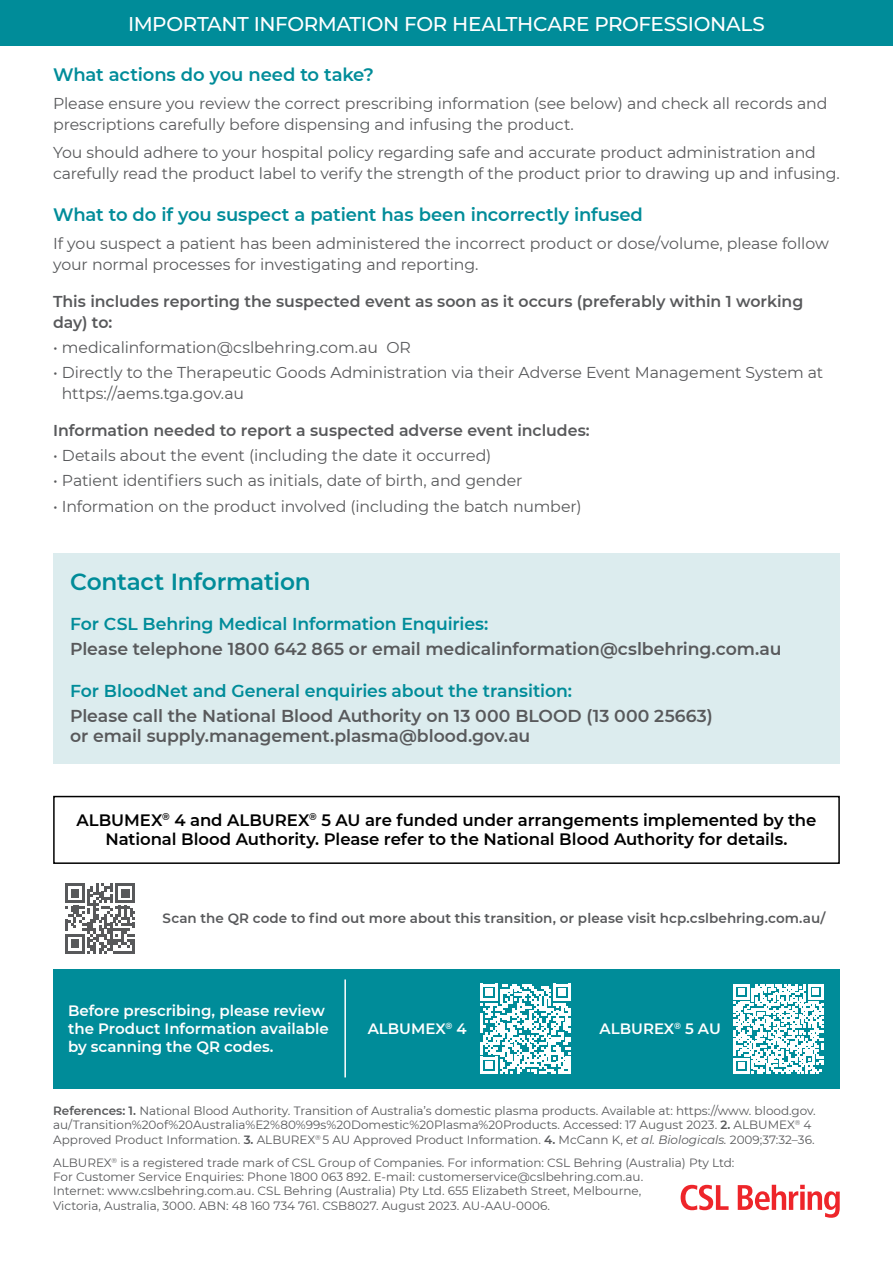
<style>
.page{position:relative;width:893px;height:1263px;background:#fff}
.page>*{position:absolute;margin:0;border:0;box-sizing:border-box;transform-origin:0 0}
.t1{font:600 23.25px "Montserrat";letter-spacing:-.01em;color:#008c99}
.t2{font:500 19.95px "Montserrat";letter-spacing:-.02em;color:#fff}
.t3{font:600 18px "Montserrat";letter-spacing:-.005em;color:#008c99}
.t4{font:600 17.25px/20.7px "Montserrat";letter-spacing:-.005em;color:#58595b}
.t5{font:600 17.25px "Montserrat";letter-spacing:-.005em;color:#008c99}
.t6{font:600 16.5px/19.5px "Montserrat";letter-spacing:-.005em;color:#000;text-align:center}
.t7{font:15.75px/21px "Montserrat";letter-spacing:-.005em;color:#58595b}
.t8{font:600 15.75px/21px "Montserrat";color:#58595b}
.t9{font:600 15px/18px "Montserrat";color:#fff}
.t10{font:600 13.5px "Montserrat";letter-spacing:.005em;color:#58595b}
.t11{font:12px/14.4px "Montserrat";color:#58595b}
.s1{font-weight:600}
.s2{font-style:italic}
</style>
<div class="page">
<div style="left:0;top:0;width:893px;height:45px;background:#008c99"></div>
<div style="left:53px;top:553px;width:787px;height:211px;background:#dcecee"></div>
<svg style="left:681px;top:1185px;width:48px;height:25px"></svg>
<svg style="left:738px;top:1185px;width:102px;height:33px"></svg>
<svg style="left:65px;top:883px;width:70px;height:70px"></svg>
<div style="left:53px;top:796px;width:787px;height:68px;border:2px solid #000"></div>
<div style="left:53px;top:969px;width:787px;height:120px;background:#008c99"></div>
<svg style="left:481px;top:984px;width:89px;height:90px"></svg>
<svg style="left:734px;top:984px;width:89px;height:89px"></svg>
<hr style="left:344px;top:979px;width:2px;height:98px;background:#fff">
<p class="t2" style="left:128px;top:11px;width:638px">IMPORTANT INFORMATION FOR HEALTHCARE PROFESSIONALS</p>
<p class="t3" style="left:53px;top:61px;width:322px">What actions do you need to take?</p>
<p class="t7" style="left:53px;top:92px;width:776px">Please ensure you review the correct prescribing information (see below) and check all records and prescriptions carefully before dispensing and infusing the product.</p>
<p class="t7" style="left:53px;top:141px;width:788px">You should adhere to your hospital policy regarding safe and accurate product administration and carefully read the product label to verify the strength of the product prior to drawing up and infusing.</p>
<p class="t3" style="left:53px;top:202px;width:591px">What to do if you suspect a patient has been incorrectly infused</p>
<p class="t7" style="left:53px;top:232px;width:777px">If you suspect a patient has been administered the incorrect product or dose/volume, please follow your normal processes for investigating and reporting.</p>
<p class="t8" style="left:53px;top:290px;width:752px">This includes reporting the suspected event as soon as it occurs (preferably within 1 working day) to:</p>
<p class="t7" style="left:53px;top:336px;width:359px">• medicalinformation@cslbehring.com.au OR</p>
<p class="t7" style="left:62px;top:361px;width:763px;text-indent:-9px">• Directly to the Therapeutic Goods Administration via their Adverse Event Management System at https://aems.tga.gov.au</p>
<p class="t8" style="left:53px;top:419px;width:538px">Information needed to report a suspected adverse event includes:</p>
<p class="t7" style="left:53px;top:444px;width:440px">• Details about the event (including the date it occurred)</p>
<p class="t7" style="left:53px;top:470px;width:471px">• Patient identifiers such as initials, date of birth, and gender</p>
<p class="t7" style="left:53px;top:496px;width:530px">• Information on the product involved (including the batch number)</p>
<h1 class="t1" style="left:70px;top:566px;width:242px">Contact Information</h1>
<p class="t5" style="left:70px;top:611px;width:420px">For CSL Behring Medical Information Enquiries:</p>
<p class="t4" style="left:70px;top:637px;width:713px">Please telephone 1800 642 865 or email medicalinformation@cslbehring.com.au</p>
<p class="t5" style="left:70px;top:678px;width:503px">For BloodNet and General enquiries about the transition:</p>
<p class="t4" style="left:70px;top:704px;width:644px">Please call the National Blood Authority on 13 000 BLOOD (13 000 25663) or email supply.management.plasma@blood.gov.au</p>
<p class="t6" style="left:76px;top:809px;width:741px">ALBUMEX<sup>®</sup> 4 and ALBUREX<sup>®</sup> 5 AU are funded under arrangements implemented by the<br>National Blood Authority. Please refer to the National Blood Authority for details.</p>
<p class="t10" style="left:163px;top:909px;width:664px">Scan the QR code to find out more about this transition, or please visit hcp.cslbehring.com.au/</p>
<p class="t9" style="left:68px;top:1001px;width:262px">Before prescribing, please review the Product Information available by scanning the QR codes.</p>
<p class="t9" style="left:368px;top:1019px;width:101px">ALBUMEX<sup>®</sup> 4</p>
<p class="t9" style="left:600px;top:1019px;width:123px">ALBUREX<sup>®</sup> 5 AU</p>
<p class="t11" style="left:53px;top:1103px;width:764px"><span class="s1">References: 1.</span> National Blood Authority. Transition of Australia’s domestic plasma products. Available at: https://www. blood.gov. au/Transition%20of%20Australia%E2%80%99s%20Domestic%20Plasma%20Products. Accessed: 17 August 2023. <span class="s1">2.</span> ALBUMEX<sup>®</sup> 4<br>Approved Product Information. <span class="s1">3.</span> ALBUREX<sup>®</sup> 5 AU Approved Product Information. <span class="s1">4.</span> McCann K, <span class="s2">et al. Biologicals.</span> 2009;37:32–36.</p>
<p class="t11" style="left:53px;top:1155px;width:683px">ALBUREX<sup>®</sup> is a registered trade mark of CSL Group of Companies. For information: CSL Behring (Australia) Pty Ltd:<br>For Customer Service Enquiries: Phone 1800 063 892. E-mail: customerservice@cslbehring.com.au.<br>Internet: www.cslbehring.com.au. CSL Behring (Australia) Pty Ltd. 655 Elizabeth Street, Melbourne,<br>Victoria, Australia, 3000. ABN: 48 160 734 761. CSB8027. August 2023. AU-AAU-0006.</p>
</div>
